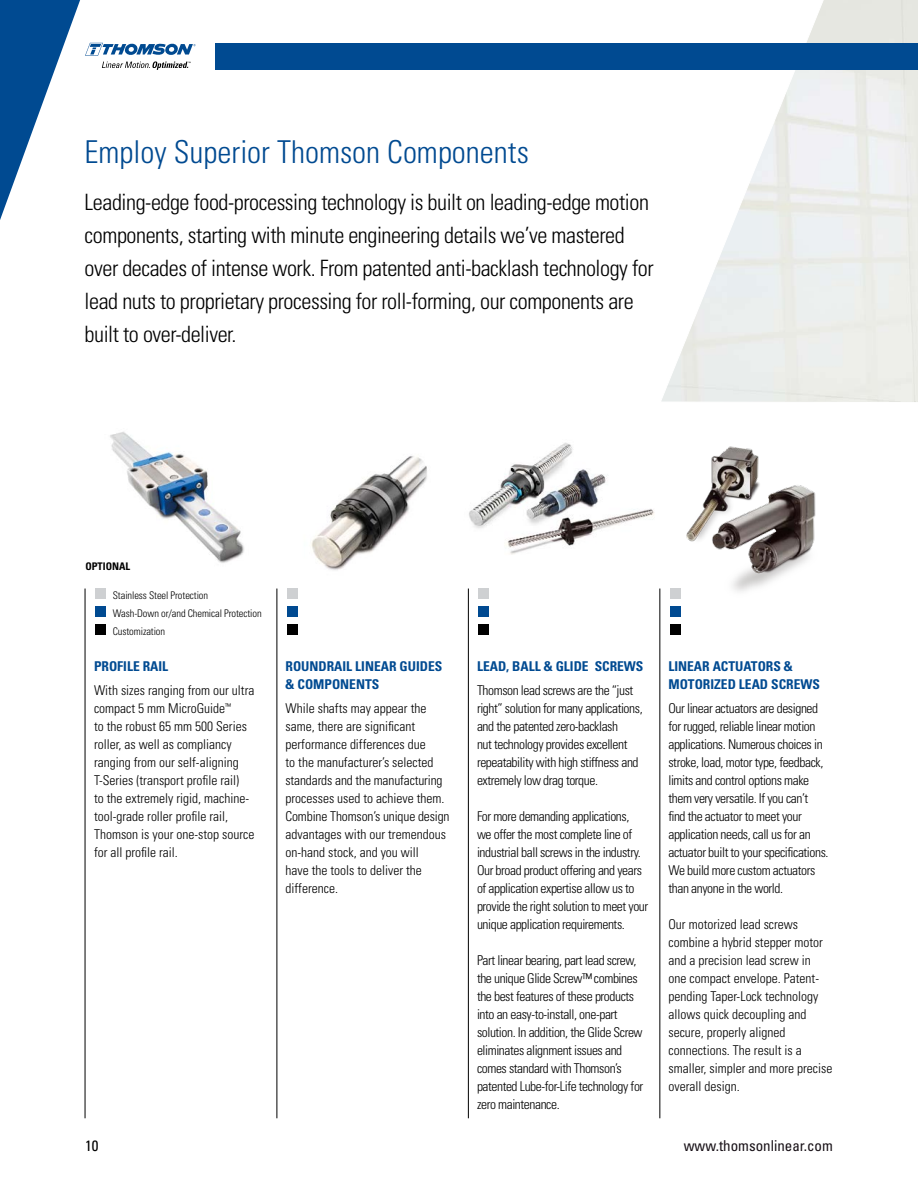
<style>
.page{position:relative;width:918px;height:1188px;background:#fff}
.page>*{position:absolute;margin:0;border:0;box-sizing:border-box;transform-origin:0 0}
.t1{font:300 condensed 31.5px "Univers";color:#004a91}
.t2{font:300 condensed 22.5px/33px "Univers";letter-spacing:-.02em;color:#000}
.t3{font:condensed 15px "Univers";color:#171016}
.t4{font:condensed 15px "Univers";color:#000}
.t5{font:300 condensed 13.5px/18px "Univers";letter-spacing:-.03em;color:#000}
.t6{font:300 condensed 13.5px/18px "Univers";color:#000}
.t7{font:700 condensed 13.5px/18px "Univers";color:#004a91}
.t8{font:300 condensed 10.5px/18px "Univers";letter-spacing:-.01em;color:#000}
.t9{font:700 condensed 10.5px "Univers";color:#000}
</style>
<div class="page">
<svg style="left:661px;top:0;width:257px;height:402px"></svg>
<img style="left:311px;top:456px;width:116px;height:114px">
<img style="left:110px;top:431px;width:134px;height:132px">
<div style="left:95px;top:625px;width:10px;height:10px;background:#000"></div>
<div style="left:287px;top:625px;width:10px;height:10px;background:#000"></div>
<div style="left:478px;top:625px;width:11px;height:10px;background:#000"></div>
<div style="left:670px;top:625px;width:10px;height:10px;background:#000"></div>
<div style="left:95px;top:607px;width:10px;height:10px;background:#004a91"></div>
<div style="left:287px;top:607px;width:10px;height:10px;background:#004a91"></div>
<div style="left:478px;top:607px;width:11px;height:10px;background:#004a91"></div>
<div style="left:670px;top:607px;width:10px;height:10px;background:#004a91"></div>
<div style="left:95px;top:589px;width:10px;height:10px;background:#ced0d2"></div>
<div style="left:287px;top:589px;width:10px;height:10px;background:#ced0d2"></div>
<div style="left:478px;top:589px;width:11px;height:10px;background:#ced0d2"></div>
<hr style="left:85px;top:589px;width:1px;height:529px;background:#000">
<hr style="left:277px;top:589px;width:1px;height:529px;background:#000">
<hr style="left:468px;top:589px;width:1px;height:529px;background:#000">
<hr style="left:659px;top:589px;width:1px;height:529px;background:#000">
<img style="left:469px;top:442px;width:186px;height:113px">
<img style="left:659px;top:446px;width:157px;height:161px">
<svg style="left:0;top:0;width:196px;height:220px"></svg>
<div style="left:216px;top:43px;width:702px;height:27px;background:#004a91"></div>
<h1 class="t1" style="left:85px;top:133px;width:446px">Employ Superior Thomson Components</h1>
<p class="t2" style="left:85px;top:185px;width:571px">Leading-edge food-processing technology is built on leading-edge motion components, starting with minute engineering details we’ve mastered over decades of intense work. From patented anti-backlash technology for lead nuts to proprietary processing for roll-forming, our components are built to over-deliver.</p>
<p class="t9" style="left:85px;top:560px;width:46px">OPTIONAL</p>
<p class="t8" style="left:113px;top:587px;width:150px">Stainless Steel Protection<br>Wash-Down or/and Chemical Protection<br>Customization</p>
<p class="t7" style="left:94px;top:657px;width:76px">PROFILE RAIL</p>
<p class="t6" style="left:94px;top:681px;width:162px">With sizes ranging from our ultra compact 5 mm MicroGuide<sup>™<br></sup>to the robust 65 mm 500 Series roller, as well as compliancy ranging from our self-aligning<br>T-Series (transport profile rail)<br>to the extremely rigid, machine&shy;tool-grade roller profile rail,<br>Thomson is your one-stop source for all profile rail.</p>
<p class="t7" style="left:286px;top:657px;width:158px">ROUNDRAIL LINEAR GUIDES &amp; COMPONENTS</p>
<p class="t6" style="left:286px;top:699px;width:166px">While shafts may appear the same, there are significant performance differences due<br>to the manufacturer’s selected standards and the manufacturing processes used to achieve them.<br>Combine Thomson’s unique design advantages with our tremendous on-hand stock, and you will<br>have the tools to deliver the difference.</p>
<p class="t7" style="left:477px;top:657px;width:168px">LEAD, BALL &amp; GLIDE SCREWS</p>
<p class="t5" style="left:477px;top:681px;width:167px">Thomson lead screws are the “just right” solution for many applications, and the patented zero-backlash<br>nut technology provides excellent repeatability with high stiffness and extremely low drag torque.</p>
<p class="t5" style="left:477px;top:807px;width:173px">For more demanding applications,<br>we offer the most complete line of industrial ball screws in the industry.<br>Our broad product offering and years of application expertise allow us to provide the right solution to meet your unique application requirements.</p>
<p class="t5" style="left:477px;top:951px;width:168px">Part linear bearing, part lead screw, the unique Glide Screw™ combines the best features of these products into an easy-to-install, one-part solution. In addition, the Glide Screw eliminates alignment issues and comes standard with Thomson’s patented Lube-for-Life technology for zero maintenance.</p>
<p class="t7" style="left:668px;top:657px;width:153px">LINEAR ACTUATORS &amp;<br>MOTORIZED LEAD SCREWS</p>
<p class="t5" style="left:668px;top:700px;width:162px">Our linear actuators are designed for rugged, reliable linear motion applications. Numerous choices in stroke, load, motor type, feedback, limits and control options make them very versatile. If you can’t find the actuator to meet your application needs, call us for an actuator built to your specifications.<br>We build more custom actuators than anyone in the world.</p>
<p class="t6" style="left:668px;top:915px;width:165px">Our motorized lead screws combine a hybrid stepper motor and a precision lead screw in<br>one compact envelope. Patent&shy;pending Taper-Lock technology allows quick decoupling and secure, properly aligned connections. The result is a smaller, simpler and more precise overall design.</p>
<p class="t4" style="left:85px;top:1136px;width:15px">10</p>
<p class="t3" style="left:684px;top:1136px;width:151px">www.thomsonlinear.com</p>
</div>
